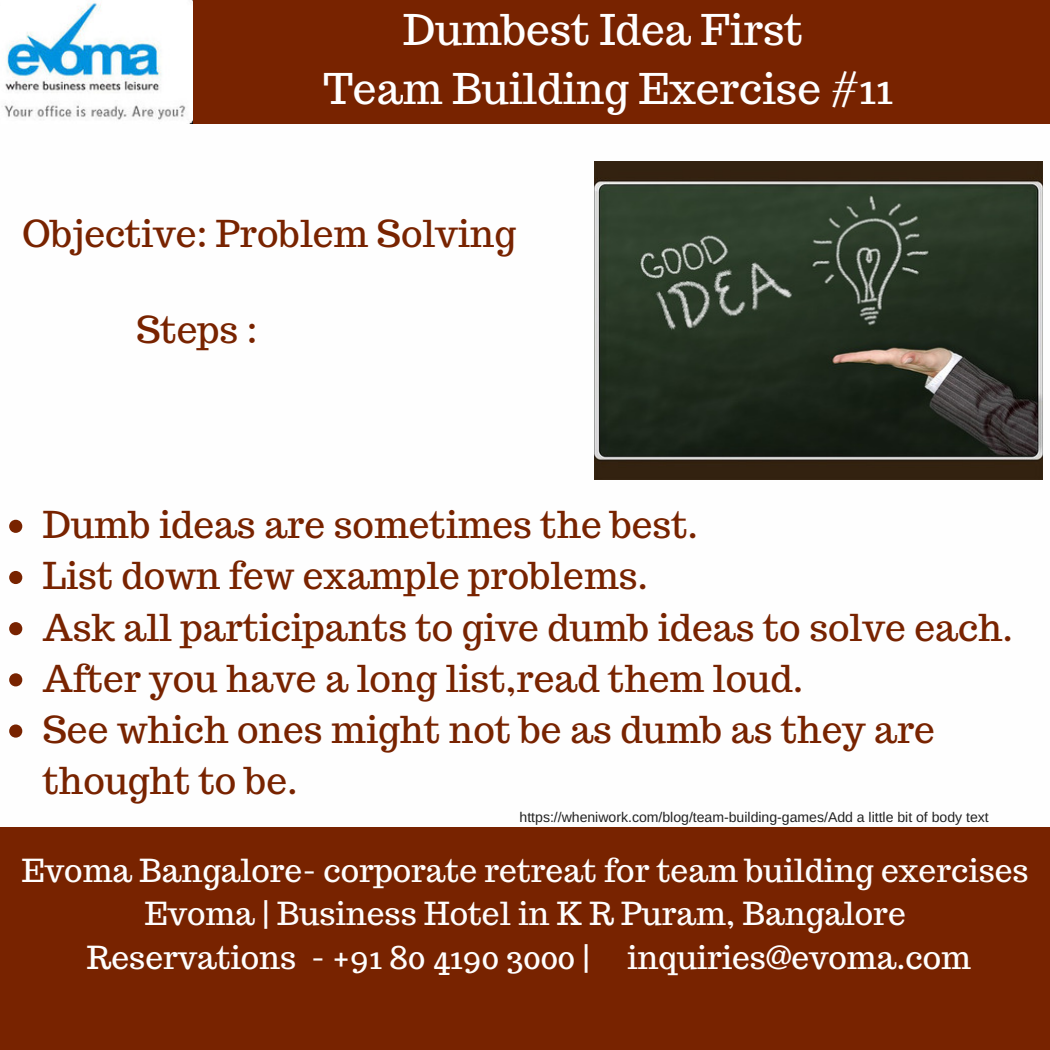
<style>
.page{position:relative;width:1050px;height:1050px;background:#fff}
.page>*{position:absolute;margin:0;border:0;box-sizing:border-box;transform-origin:0 0}
.t1{font:42.35px/59.1px "Trocchi";color:#fff;text-align:center}
.t2{font:36.93px/51.1px "Trocchi";color:#782300}
.t3{font:31.68px/43.4px "Trocchi";color:#fefefe;text-align:center}
.t4{font:14px "Arimo";color:#222}
</style>
<div class="page">
<div style="left:0;top:0;width:1050px;height:123px;background:#782300"></div>
<img style="left:0;top:0;width:193px;height:123px">
<div style="left:0;top:827px;width:1050px;height:223px;background:#782300"></div>
<svg style="left:9px;top:520px;width:13px;height:13px"></svg>
<svg style="left:9px;top:571px;width:13px;height:13px"></svg>
<svg style="left:9px;top:622px;width:13px;height:13px"></svg>
<svg style="left:9px;top:673px;width:13px;height:13px"></svg>
<svg style="left:9px;top:724px;width:13px;height:14px"></svg>
<img style="left:595px;top:161px;width:447px;height:318px">
<p class="t1" style="left:323px;top:-1px;width:571px">Dumbest Idea First<br>Team Building Exercise #11</p>
<p class="t2" style="left:22px;top:208px;width:495px">Objective: Problem Solving</p>
<p class="t2" style="left:136px;top:303px;width:122px">Steps :</p>
<p class="t2" style="left:43px;top:499px;width:972px">Dumb ideas are sometimes the best.<br>List down few example problems.<br>Ask all participants to give dumb ideas to solve each.<br>After you have a long list,read them loud.<br>See which ones might not be as dumb as they are thought to be.</p>
<p class="t4" style="left:520px;top:809px;width:471px">https://wheniwork.com/blog/team-building-games/Add a little bit of body text</p>
<p class="t3" style="left:22px;top:849px;width:1008px">Evoma Bangalore- corporate retreat for team building exercises<br>Evoma | Business Hotel in K R Puram, Bangalore<br>Reservations - +91 80 4190 3000 | inquiries@evoma.com</p>
</div>
